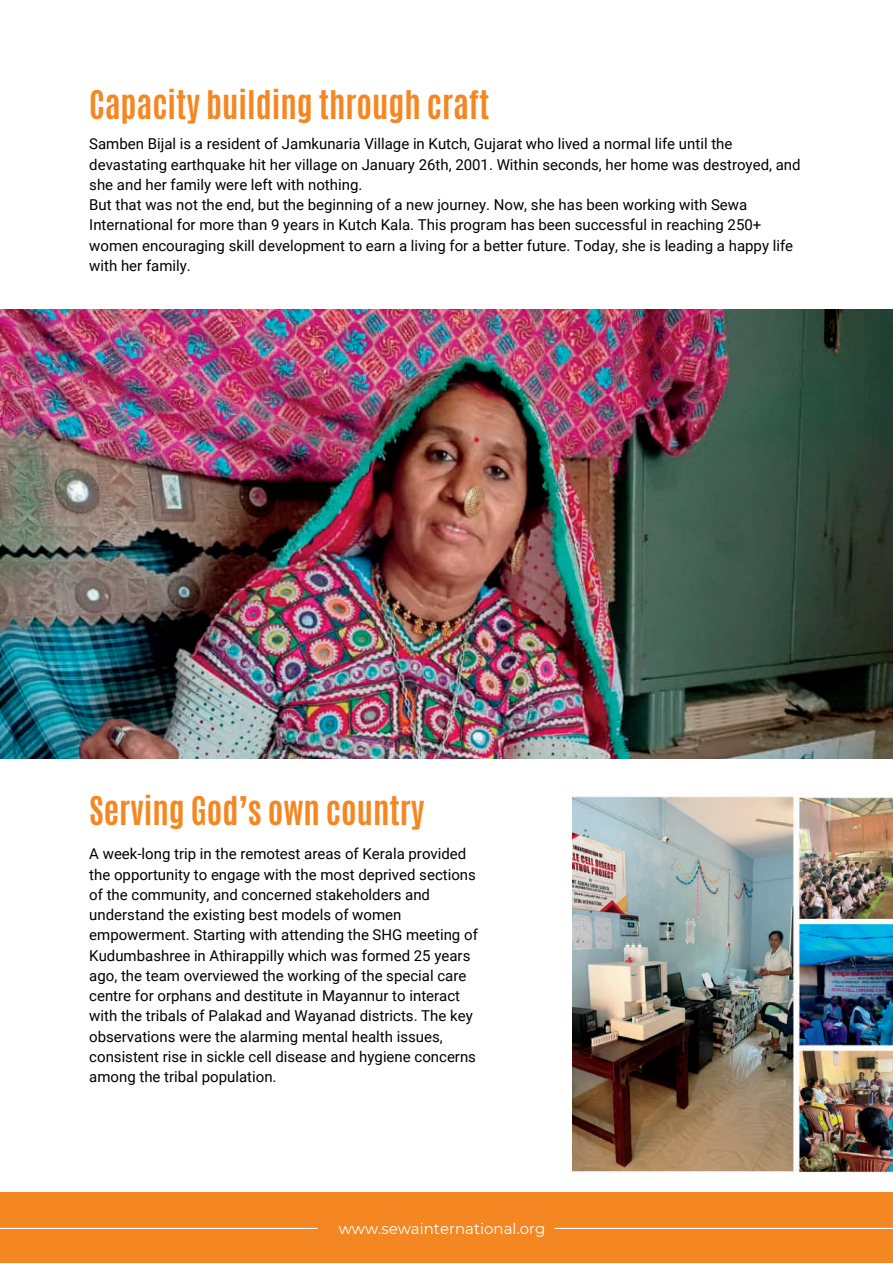
<style>
.page{position:relative;width:893px;height:1264px;background:#fff}
.page>*{position:absolute;margin:0;border:0;box-sizing:border-box;transform-origin:0 0}
.t1{font:700 33px "Antonio";color:#f58723}
.t2{font:15px/20.2px "Roboto";color:#000}
.t3{font:15px "Montserrat";color:#fff}
</style>
<div class="page">
<img style="left:0;top:309px;width:892px;height:449px">
<img style="left:572px;top:796px;width:320px;height:377px">
<div style="left:0;top:1192px;width:892px;height:70px;background:#f58723"></div>
<hr style="left:0;top:1227px;width:317px;height:1px;background:#fff">
<hr style="left:554px;top:1227px;width:338px;height:1px;background:#fff">
<h1 class="t1" style="left:89px;top:81px;width:401px">Capacity building through craft</h1>
<p class="t2" style="left:89px;top:134px;width:712px">Samben Bijal is a resident of Jamkunaria Village in Kutch, Gujarat who lived a normal life until the devastating earthquake hit her village on January 26th, 2001. Within seconds, her home was destroyed, and she and her family were left with nothing.<br>But that was not the end, but the beginning of a new journey. Now, she has been working with Sewa International for more than 9 years in Kutch Kala. This program has been successful in reaching 250+ women encouraging skill development to earn a living for a better future. Today, she is leading a happy life with her family.</p>
<h1 class="t1" style="left:89px;top:787px;width:337px">Serving God’s own country</h1>
<p class="t2" style="left:89px;top:844px;width:390px">A week-long trip in the remotest areas of Kerala provided the opportunity to engage with the most deprived sections of the community, and concerned stakeholders and understand the existing best models of women empowerment. Starting with attending the SHG meeting of Kudumbashree in Athirappilly which was formed 25 years ago, the team overviewed the working of the special care centre for orphans and destitute in Mayannur to interact with the tribals of Palakad and Wayanad districts. The key observations were the alarming mental health issues, consistent rise in sickle cell disease and hygiene concerns among the tribal population.</p>
<p class="t3" style="left:338px;top:1218px;width:208px">www.sewainternational.org</p>
</div>
